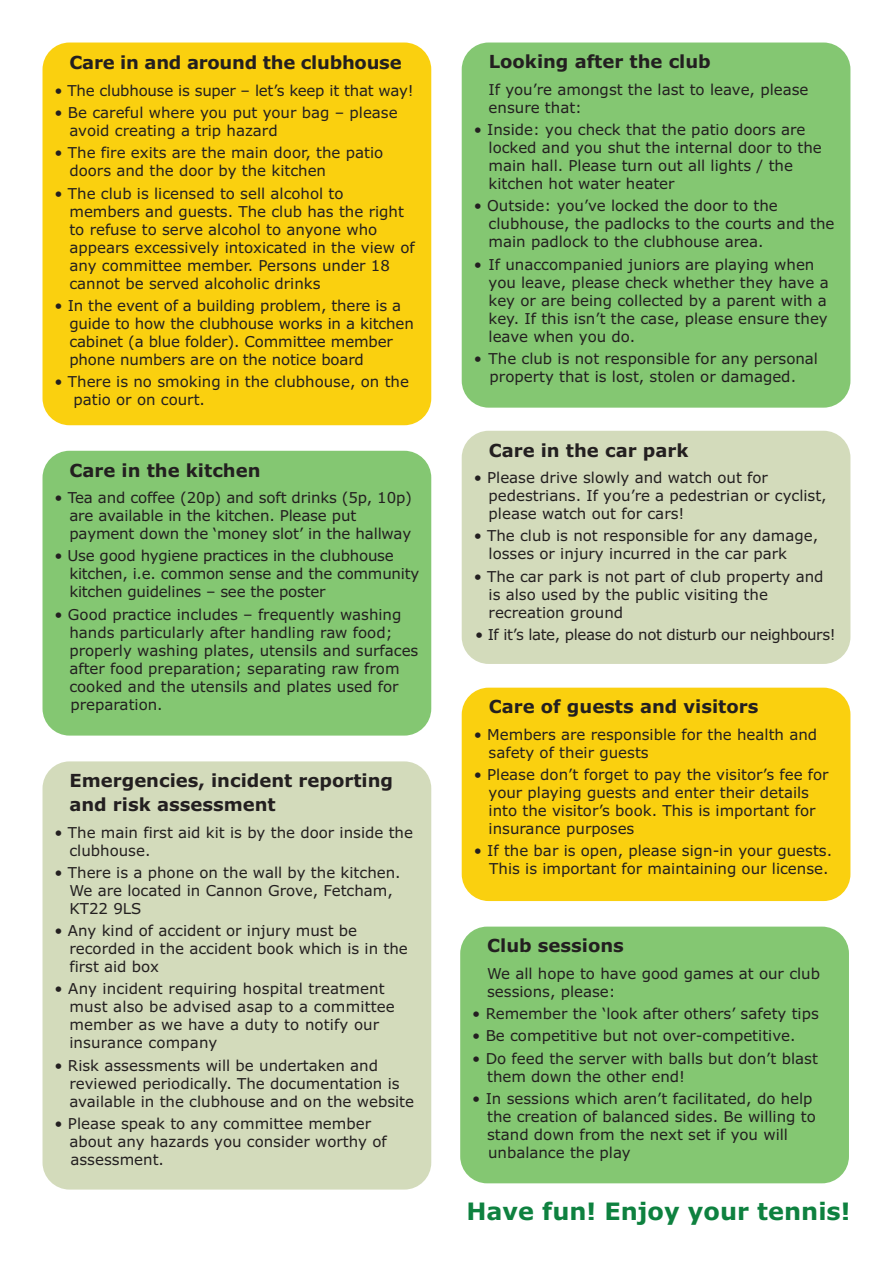
<style>
.page{position:relative;width:893px;height:1263px;background:#fff}
.page>*{position:absolute;margin:0;border:0;box-sizing:border-box;transform-origin:0 0}
.t1{font:700 24px "Verdana";color:#0e813f}
.t2{font:700 18px/24px "Verdana";color:#231f20}
.t3{font:15px/18px "Verdana";color:#231f20}
.t4{font:15px "Verdana";letter-spacing:-.025em;color:#231f20}
</style>
<div class="page">
<div style="left:462px;top:431px;width:388px;height:233px;background:#d3dbbb;border-radius:27px"></div>
<div style="left:43px;top:451px;width:388px;height:285px;background:#84c772;border-radius:27px"></div>
<div style="left:462px;top:688px;width:388px;height:213px;background:#fad00f;border-radius:27px"></div>
<div style="left:43px;top:761px;width:388px;height:428px;background:#d3dbbb;border-radius:27px"></div>
<div style="left:460px;top:926px;width:389px;height:257px;background:#84c772;border-radius:27px"></div>
<div style="left:462px;top:43px;width:388px;height:365px;background:#84c772;border-radius:27px"></div>
<div style="left:43px;top:43px;width:388px;height:382px;background:#fad00f;border-radius:27px"></div>
<p class="t2" style="left:70px;top:51px;width:334px">Care in and around the clubhouse</p>
<p class="t3" style="left:55px;top:82px;width:361px">• The clubhouse is super – let’s keep it that way!</p>
<p class="t3" style="left:69px;top:104px;width:330px;text-indent:-15px">• Be careful where you put your bag – please avoid creating a trip hazard</p>
<p class="t3" style="left:69px;top:144px;width:315px;text-indent:-15px">• The fire exits are the main door, the patio doors and the door by the kitchen</p>
<p class="t3" style="left:69px;top:185px;width:347px;text-indent:-15px">• The club is licensed to sell alcohol to members and guests. The club has the right to refuse to serve alcohol to anyone who appears excessively intoxicated in the view of any committee member. Persons under 18 cannot be served alcoholic drinks</p>
<p class="t3" style="left:69px;top:297px;width:346px;text-indent:-15px">• In the event of a building problem, there is a guide to how the clubhouse works in a kitchen cabinet (a blue folder). Committee member phone numbers are on the notice board</p>
<p class="t3" style="left:73px;top:373px;width:337px;text-indent:-19px">• There is no smoking in the clubhouse, on the patio or on court.</p>
<p class="t2" style="left:70px;top:458px;width:192px">Care in the kitchen</p>
<p class="t3" style="left:69px;top:489px;width:344px;text-indent:-15px">• Tea and coffee (20p) and soft drinks (5p, 10p) are available in the kitchen. Please put payment down the ‘money slot’ in the hallway</p>
<p class="t3" style="left:69px;top:547px;width:351px;text-indent:-15px">• Use good hygiene practices in the clubhouse kitchen, i.e. common sense and the community kitchen guidelines – see the poster</p>
<p class="t3" style="left:69px;top:605px;width:351px;text-indent:-15px">• Good practice includes – frequently washing hands particularly after handling raw food; properly washing plates, utensils and surfaces after food preparation; separating raw from cooked and the utensils and plates used for preparation.</p>
<p class="t2" style="left:69px;top:769px;width:325px">Emergencies, incident reporting and risk assessment</p>
<p class="t3" style="left:69px;top:823px;width:345px;text-indent:-15px">• The main first aid kit is by the door inside the clubhouse.</p>
<p class="t3" style="left:69px;top:864px;width:333px;text-indent:-15px">• There is a phone on the wall by the kitchen.<br>We are located in Cannon Grove, Fetcham,<br>KT22 9LS</p>
<p class="t3" style="left:69px;top:922px;width:340px;text-indent:-15px">• Any kind of accident or injury must be recorded in the accident book which is in the first aid box</p>
<p class="t3" style="left:69px;top:980px;width:327px;text-indent:-15px">• Any incident requiring hospital treatment must also be advised asap to a committee member as we have a duty to notify our insurance company</p>
<p class="t3" style="left:69px;top:1056px;width:346px;text-indent:-15px">• Risk assessments will be undertaken and reviewed periodically. The documentation is available in the clubhouse and on the website</p>
<p class="t3" style="left:69px;top:1115px;width:319px;text-indent:-15px">• Please speak to any committee member about any hazards you consider worthy of assessment.</p>
<p class="t2" style="left:489px;top:50px;width:224px">Looking after the club</p>
<p class="t3" style="left:489px;top:81px;width:321px">If you’re amongst the last to leave, please ensure that:</p>
<p class="t3" style="left:489px;top:121px;width:335px;text-indent:-15px">• Inside: you check that the patio doors are locked and you shut the internal door to the main hall. Please turn out all lights / the kitchen hot water heater</p>
<p class="t3" style="left:489px;top:197px;width:347px;text-indent:-15px">• Outside: you’ve locked the door to the clubhouse, the padlocks to the courts and the main padlock to the clubhouse area.</p>
<p class="t3" style="left:489px;top:255px;width:342px;text-indent:-15px">• If unaccompanied juniors are playing when you leave, please check whether they have a key or are being collected by a parent with a key. If this isn’t the case, please ensure they leave when you do.</p>
<p class="t3" style="left:474px;top:350px;width:346px;text-align:center">• The club is not responsible for any personal property that is lost, stolen or damaged.</p>
<p class="t2" style="left:489px;top:438px;width:201px">Care in the car park</p>
<p class="t3" style="left:489px;top:469px;width:340px;text-indent:-15px">• Please drive slowly and watch out for pedestrians. If you’re a pedestrian or cyclist, please watch out for cars!</p>
<p class="t3" style="left:489px;top:527px;width:331px;text-indent:-15px">• The club is not responsible for any damage, losses or injury incurred in the car park</p>
<p class="t3" style="left:489px;top:567px;width:336px;text-indent:-15px">• The car park is not part of club property and is also used by the public visiting the recreation ground</p>
<p class="t4" style="left:475px;top:626px;width:362px">• If it’s late, please do not disturb our neighbours!</p>
<p class="t2" style="left:489px;top:695px;width:271px">Care of guests and visitors</p>
<p class="t3" style="left:489px;top:726px;width:330px;text-indent:-15px">• Members are responsible for the health and safety of their guests</p>
<p class="t3" style="left:489px;top:766px;width:342px;text-indent:-15px">• Please don’t forget to pay the visitor’s fee for your playing guests and enter their details into the visitor’s book. This is important for insurance purposes</p>
<p class="t3" style="left:474px;top:842px;width:360px;text-align:right">• If the bar is open, please sign-in your guests.<br>This is important for maintaining our license.</p>
<p class="t2" style="left:487px;top:934px;width:138px">Club sessions</p>
<p class="t3" style="left:487px;top:965px;width:334px">We all hope to have good games at our club sessions, please:</p>
<p class="t3" style="left:472px;top:1005px;width:348px">• Remember the ‘look after others’ safety tips</p>
<p class="t3" style="left:472px;top:1027px;width:325px">• Be competitive but not over-competitive.</p>
<p class="t3" style="left:487px;top:1049px;width:332px;text-indent:-15px">• Do feed the server with balls but don’t blast them down the other end!</p>
<p class="t3" style="left:487px;top:1090px;width:330px;text-indent:-15px">• In sessions which aren’t facilitated, do help the creation of balanced sides. Be willing to stand down from the next set if you will unbalance the play</p>
<h1 class="t1" style="left:466px;top:1197px;width:385px">Have fun! Enjoy your tennis!</h1>
</div>
